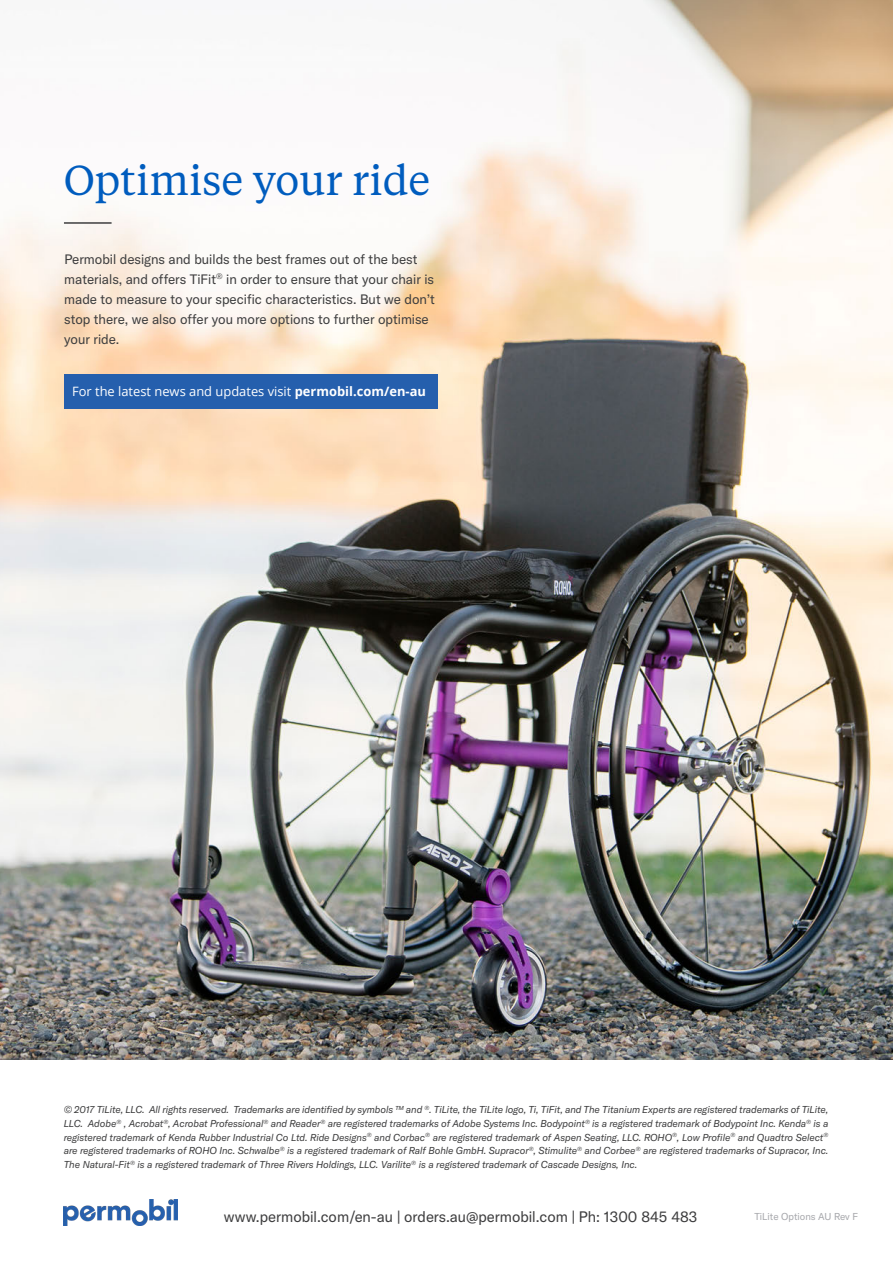
<style>
.page{position:relative;width:893px;height:1263px;background:#fff}
.page>*{position:absolute;margin:0;border:0;box-sizing:border-box;transform-origin:0 0}
.t1{font:41.7px "Tiempos Text";color:#005cbe}
.t2{font:15px "GT America";color:#3e3e3f}
.Body{font:13.5px/20.1px "GT America";color:#3e3e3f}
.Product_list{font:12.9px "Open Sans";color:#fff}
.t3{font:italic 9.9px/13.6px "GT America";color:#3e3e3f;text-align:justify}
.t4{font:9.9px "GT America";color:#a8a9ad}
.s1{font-weight:700}
</style>
<div class="page">
<img style="left:0;top:0;width:893px;height:1059px">
<hr style="left:64px;top:222px;width:48px;height:2px;background:#3e3e3f">
<div style="left:64px;top:374px;width:373px;height:35px;background:#255fad"></div>
<img style="left:64px;top:1199px;width:113px;height:27px">
<p class="t1" style="left:64px;top:153px;width:368px">Optimise your ride</p>
<p class="Body" style="left:64px;top:249px;width:372px">Permobil designs and builds the best frames out of the best materials, and offers TiFit<sup>®</sup> in order to ensure that your chair is made to measure to your specific characteristics. But we don’t stop there, we also offer you more options to further optimise your ride.</p>
<p class="Product_list" style="left:72px;top:382px;width:355px">For the latest news and updates visit <span class="s1">permobil.com/en-au</span></p>
<p class="t3" style="left:64px;top:1103px;width:766px">© 2017 TiLite, LLC. All rights reserved. Trademarks are identified by symbols ™ and <sup>®</sup>. TiLite, the TiLite logo, Ti, TiFit, and The Titanium Experts are registered trademarks of TiLite, LLC. Adobe<sup>®</sup> , Acrobat<sup>®</sup>, Acrobat Professional<sup>®</sup> and Reader<sup>®</sup> are registered trademarks of Adobe Systems Inc. Bodypoint<sup>®</sup> is a registered trademark of Bodypoint Inc. Kenda<sup>®</sup> is a registered trademark of Kenda Rubber Industrial Co Ltd. Ride Designs<sup>®</sup> and Corbac<sup>®</sup> are registered trademark of Aspen Seating, LLC. ROHO<sup>®</sup>, Low Profile<sup>®</sup> and Quadtro Select<sup>® </sup>are registered trademarks of ROHO Inc. Schwalbe<sup>®</sup> is a registered trademark of Ralf Bohle GmbH. Supracor<sup>®</sup>, Stimulite<sup>®</sup> and Corbee<sup>®</sup> are registered trademarks of Supracor, Inc.<br>The Natural-Fit<sup>®</sup> is a registered trademark of Three Rivers Holdings, LLC. Varilite<sup>®</sup> is a registered trademark of Cascade Designs, Inc.</p>
<p class="t2" style="left:224px;top:1208px;width:475px">www.permobil.com/en-au | orders.au@permobil.com | Ph: 1300 845 483</p>
<p class="t4" style="left:754px;top:1211px;width:105px">TiLite Options AU Rev F</p>
</div>
